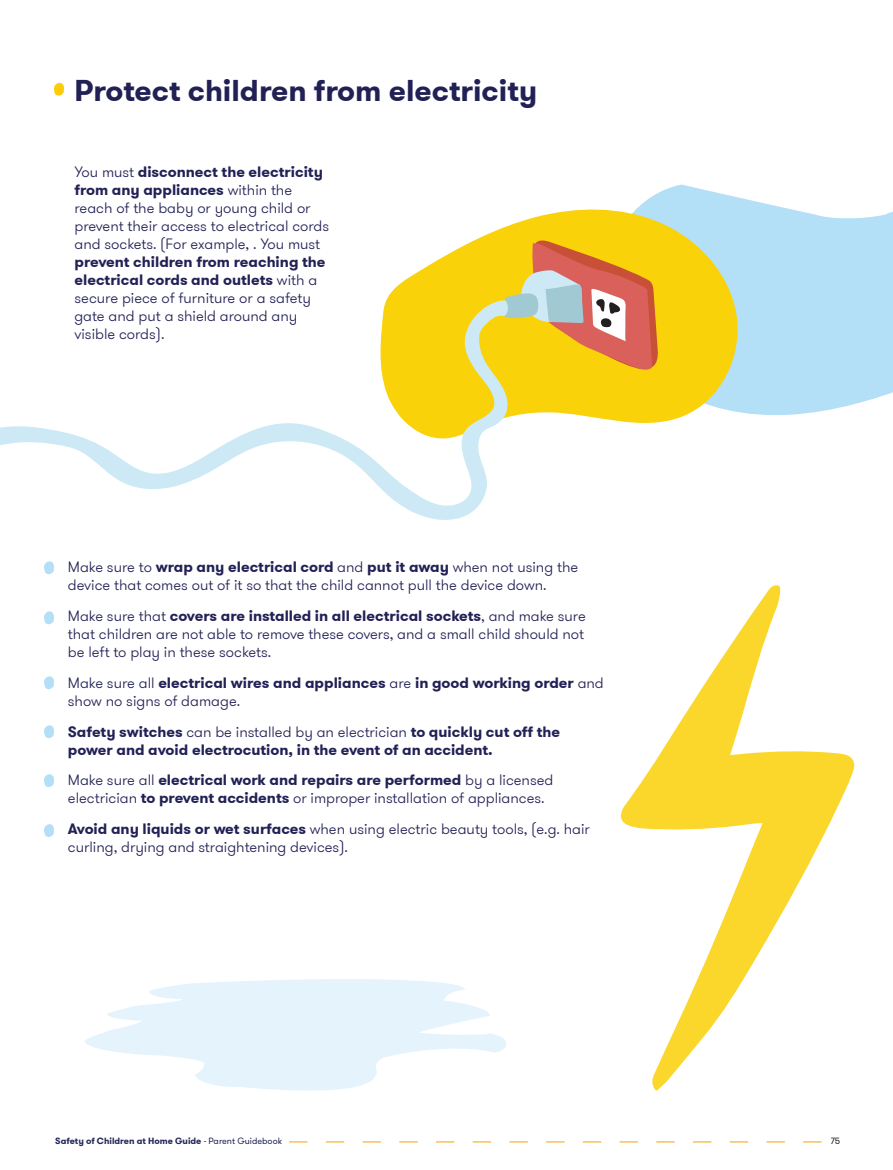
<style>
.page{position:relative;width:893px;height:1170px;background:#fff}
.page>*{position:absolute;margin:0;border:0;box-sizing:border-box;transform-origin:0 0}
.t1{font:700 30px "GT Walsheim Pro";color:#222156}
.t2{font:300 15px/18px "GT Walsheim Pro";color:#222156}
.t3{font:700 15px/18px "GT Walsheim Pro";color:#222156}
.t4{font:700 9px "GT Walsheim Pro";color:#222757}
.t5{font:9px "GT Walsheim Pro";color:#231f20}
.s1{font-weight:700}
.s2{font-weight:300}
.s3{font-weight:400}
</style>
<div class="page">
<svg style="left:640px;top:184px;width:253px;height:231px;fill:#b3dff7"></svg>
<svg style="left:386px;top:206px;width:357px;height:217px;fill:#fad209"></svg>
<svg style="left:1px;top:300px;width:511px;height:220px"></svg>
<svg style="left:504px;top:239px;width:156px;height:142px;background:#e1ab4b"></svg>
<svg style="left:0;top:427px;width:1px;height:19px"></svg>
<svg style="left:54px;top:83px;width:10px;height:13px"></svg>
<svg style="left:85px;top:979px;width:421px;height:112px;fill:#e4f3fc"></svg>
<svg style="left:621px;top:585px;width:234px;height:505px"></svg>
<svg style="left:44px;top:561px;width:10px;height:14px"></svg>
<svg style="left:44px;top:611px;width:10px;height:14px"></svg>
<svg style="left:44px;top:676px;width:10px;height:14px"></svg>
<svg style="left:44px;top:725px;width:10px;height:14px"></svg>
<svg style="left:44px;top:774px;width:10px;height:13px"></svg>
<svg style="left:44px;top:824px;width:10px;height:13px"></svg>
<svg style="left:289px;top:1141px;width:532px;height:1px"></svg>
<h1 class="t1" style="left:75px;top:72px;width:464px">Protect children from electricity</h1>
<p class="t2" style="left:74px;top:163px;width:256px">You must <span class="s1">disconnect the electricity from any appliances</span> within the reach of the baby or young child or prevent their access to electrical cords and sockets. (For example, . You must</p>
<p class="t2" style="left:74px;top:253px;width:253px"><span class="s1">prevent children from reaching the electrical cords and outlets</span> with a secure piece of furniture or a safety gate and put a shield around any visible cords).</p>
<p class="t2" style="left:68px;top:558px;width:512px">Make sure to <span class="s1">wrap any electrical cord</span> and <span class="s1">put it away</span> when not using the device that comes out of it so that the child cannot pull the device down.</p>
<p class="t2" style="left:68px;top:607px;width:519px;text-align:justify">Make sure that <span class="s1">covers are installed in all electrical sockets</span>, and make sure that children are not able to remove these covers, and a small child should not be left to play in these sockets.</p>
<p class="t3" style="left:68px;top:673px;width:537px"><span class="s2">Make sure all</span> electrical wires and appliances <span class="s2">are</span> in good working order <span class="s2">and show no signs of damage.</span></p>
<p class="t3" style="left:68px;top:722px;width:494px">Safety switches <span class="s2">can be installed by an electrician</span> to quickly cut off the power and avoid electrocution, in the event of an accident.</p>
<p class="t2" style="left:68px;top:771px;width:487px">Make sure all <span class="s1">electrical work and repairs are performed</span> by a licensed electrician <span class="s1">to prevent accidents</span> or improper installation of appliances.</p>
<p class="t2" style="left:68px;top:820px;width:523px"><span class="s1">Avoid any liquids or wet surfaces</span> when using electric beauty tools, (e.g. hair curling, drying and straightening devices).</p>
<p class="t4" style="left:55px;top:1135px;width:228px">Safety of Children at Home Guide <span class="s3">- Parent Guidebook</span></p>
<p class="t5" style="left:831px;top:1135px;width:11px">75</p>
</div>
